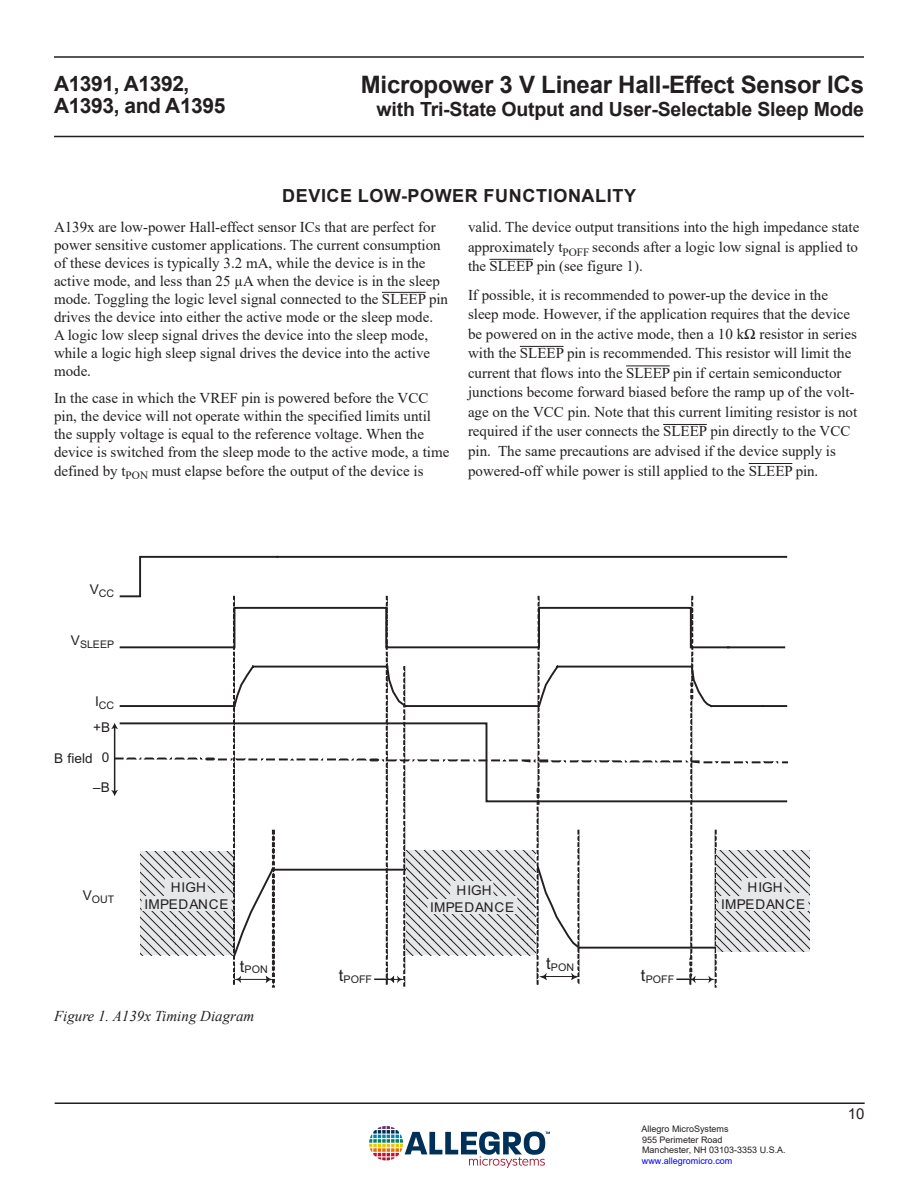
<style>
.page{position:relative;width:918px;height:1188px;background:#fff}
.page>*{position:absolute;margin:0;border:0;box-sizing:border-box;transform-origin:0 0}
.t1{font:700 24px "Arial";letter-spacing:-.01em;color:#231f20}
.t2{font:700 21px/22.5px "Arial";letter-spacing:-.02em;color:#231f20}
.t3{font:700 19.5px "Arial";letter-spacing:-.01em;color:#231f20}
.Normal-Front_apge{font:700 18px "Arial";letter-spacing:.035em;color:#231f20}
.Normal_-_Follow_Page{font:15px/18px "Times New Roman";color:#231f20}
.Normal-Front_Page{font:italic 15px "Times New Roman";color:#231f20}
.t4{font:15px "Arial";color:#231f20}
.t5{font:13.5px/16.5px "Arial";letter-spacing:.015em;color:#231f20;text-align:center}
.t6{font:10.65px "Arial";color:#231f20}
.t7{font:10.5px "Arial";color:#231f20}
.t8{font:9px/10.8px "Arial";color:#231f20}
.t9{font:9px "Arial";color:#00f}
</style>
<div class="page">
<hr style="left:55px;top:1102px;width:810px;height:2px;background:#231f20">
<hr style="left:54px;top:136px;width:810px;height:1px;background:#231f20">
<hr style="left:54px;top:56px;width:810px;height:2px;background:#231f20">
<img style="left:370px;top:1126px;width:180px;height:42px">
<hr style="left:382px;top:292px;width:44px;height:1px;background:#231f20">
<hr style="left:489px;top:259px;width:44px;height:1px;background:#231f20">
<hr style="left:520px;top:346px;width:44px;height:1px;background:#231f20">
<hr style="left:626px;top:366px;width:44px;height:1px;background:#231f20">
<hr style="left:663px;top:424px;width:44px;height:1px;background:#231f20">
<hr style="left:749px;top:463px;width:43px;height:1px;background:#231f20">
<svg style="left:808px;top:850px;width:2px;height:102px"></svg>
<svg style="left:111px;top:556px;width:697px;height:432px"></svg>
<h2 class="t2" style="left:54px;top:73px;width:173px">A1391, A1392,<br>A1393, and A1395</h2>
<h1 class="t1" style="left:361px;top:67px;width:505px">Micropower 3 V Linear Hall-Effect Sensor ICs</h1>
<h3 class="t3" style="left:377px;top:96px;width:489px">with Tri-State Output and User-Selectable Sleep Mode</h3>
<p class="Normal-Front_apge" style="left:282px;top:183px;width:356px">DEVICE LOW-POWER FUNCTIONALITY</p>
<p class="Normal_-_Follow_Page" style="left:54px;top:218px;width:396px">A139x are low-power Hall-effect sensor ICs that are perfect for power sensitive customer applications. The current consumption of these devices is typically 3.2 mA, while the device is in the active mode, and less than 25 µA when the device is in the sleep mode. Toggling the logic level signal connected to the SLEEP pin drives the device into either the active mode or the sleep mode.<br>A logic low sleep signal drives the device into the sleep mode, while a logic high sleep signal drives the device into the active mode.</p>
<p class="Normal_-_Follow_Page" style="left:54px;top:389px;width:397px">In the case in which the VREF pin is powered before the VCC pin, the device will not operate within the specified limits until the supply voltage is equal to the reference voltage. When the device is switched from the sleep mode to the active mode, a time defined by t<sub>PON</sub> must elapse before the output of the device is</p>
<p class="Normal_-_Follow_Page" style="left:468px;top:217px;width:393px;line-height:19.5px;text-align:justify">valid. The device output transitions into the high impedance state approximately t<sub>POFF</sub> seconds after a logic low signal is applied to the SLEEP pin (see figure 1).</p>
<p class="Normal_-_Follow_Page" style="left:468px;top:285px;width:391px;line-height:19.5px">If possible, it is recommended to power-up the device in the sleep mode. However, if the application requires that the device be powered on in the active mode, then a 10 kΩ resistor in series with the SLEEP pin is recommended. This resistor will limit the current that flows into the SLEEP pin if certain semiconductor junctions become forward biased before the ramp up of the volt&shy;age on the VCC pin. Note that this current limiting resistor is not required if the user connects the SLEEP pin directly to the VCC pin. The same precautions are advised if the device supply is powered-off while power is still applied to the SLEEP pin.</p>
<p class="t7" style="left:90px;top:589px;width:26px"><sup>V</sup>CC</p>
<p class="t7" style="left:71px;top:640px;width:45px"><sup>V</sup>SLEEP</p>
<p class="t7" style="left:95px;top:701px;width:21px"><sup>I</sup>CC</p>
<p class="t5" style="left:93px;top:721px;width:19px">+B</p>
<p class="t5" style="left:102px;top:751px;width:9px">0</p>
<p class="t5" style="left:93px;top:781px;width:18px">–B</p>
<p class="t5" style="left:54px;top:751px;width:40px">B field</p>
<p class="t7" style="left:83px;top:895px;width:33px"><sup>V</sup>OUT</p>
<p class="t5" style="left:145px;top:881px;width:86px">HIGH<br>IMPEDANCE</p>
<p class="t5" style="left:721px;top:881px;width:86px">HIGH<br>IMPEDANCE</p>
<p class="t5" style="left:430px;top:884px;width:86px">HIGH<br>IMPEDANCE</p>
<p class="t6" style="left:240px;top:966px;width:30px"><sup>t</sup>PON</p>
<p class="t6" style="left:546px;top:964px;width:30px"><sup>t</sup>PON</p>
<p class="t6" style="left:339px;top:975px;width:35px"><sup>t</sup>POFF</p>
<p class="t6" style="left:641px;top:975px;width:35px"><sup>t</sup>POFF</p>
<p class="Normal-Front_Page" style="left:54px;top:1006px;width:202px">Figure 1. A139x Timing Diagram</p>
<p class="t8" style="left:642px;top:1123px;width:146px">Allegro MicroSystems<br>955 Perimeter Road<br>Manchester, NH 03103-3353 U.S.A.</p>
<p class="t9" style="left:642px;top:1155px;width:92px">www.allegromicro.com</p>
<p class="t4" style="left:848px;top:1103px;width:18px">10</p>
</div>
